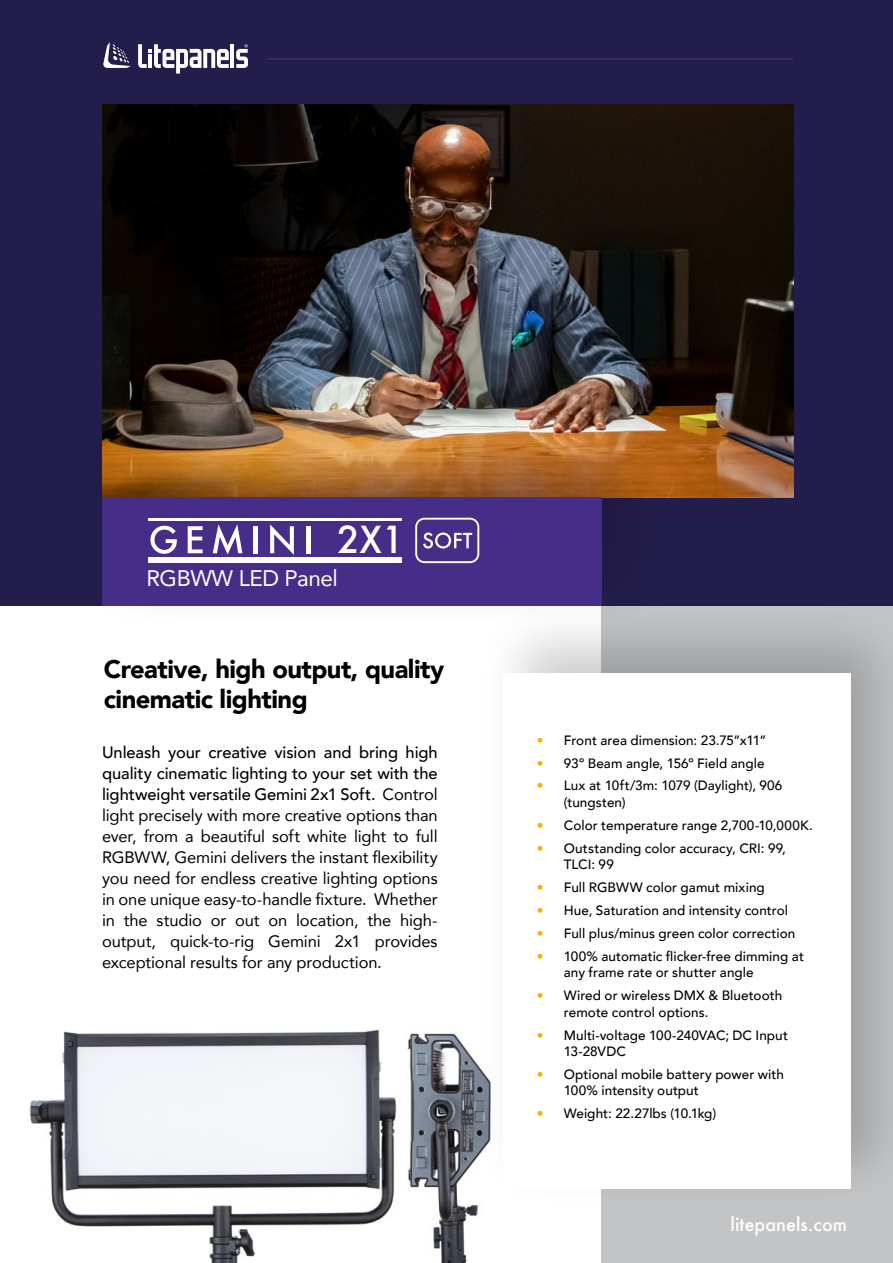
<style>
.page{position:relative;width:893px;height:1263px;background:#fff}
.page>*{position:absolute;margin:0;border:0;box-sizing:border-box;transform-origin:0 0}
.t1{font:500 36.15px "Futura";color:#fff}
.t2{font:900 25.5px/30px "Avenir";letter-spacing:-.02em;color:#000}
.t3{font:22.5px "Avenir";letter-spacing:-.02em;color:#fff}
.t4{font:500 18px "Futura";color:#fff}
.t5{font:16.5px/21px "Avenir";letter-spacing:-.01em;color:#000;text-align:justify}
.t6{font:500 13.5px/16.5px "Avenir";letter-spacing:.005em;color:#000}
.s1{font-weight:500}
.s2{color:#f6b100}
</style>
<div class="page">
<div style="left:602px;top:606px;width:291px;height:657px;background:#c2c4c6"></div>
<div style="left:0;top:0;width:893px;height:606px;background:#231d4b"></div>
<img style="left:102px;top:104px;width:691px;height:393px">
<div style="left:77px;top:424px;width:594px;height:204px;background:#160d2e;opacity:.27"></div>
<div style="left:102px;top:497px;width:500px;height:109px;background:#462e88"></div>
<div style="left:478px;top:599px;width:415px;height:611px;background:#000;opacity:.2"></div>
<div style="left:503px;top:673px;width:348px;height:515px;background:#fff"></div>
<img style="left:29px;top:954px;width:474px;height:309px">
<img style="left:249px;top:1002px;width:392px;height:261px">
<svg style="left:150px;top:526px;width:27px;height:28px"></svg>
<svg style="left:188px;top:526px;width:15px;height:27px"></svg>
<svg style="left:213px;top:524px;width:29px;height:30px"></svg>
<hr style="left:254px;top:526px;width:4px;height:27px;background:#fff">
<svg style="left:270px;top:524px;width:24px;height:31px"></svg>
<hr style="left:306px;top:526px;width:4px;height:27px;background:#fff">
<div style="left:149px;top:557px;width:253px;height:6px;background:#fff"></div>
<hr style="left:149px;top:518px;width:253px;height:2px;background:#fff">
<svg style="left:415px;top:518px;width:64px;height:45px"></svg>
<hr style="left:231px;top:44px;width:3px;height:24px;background:#fff">
<svg style="left:138px;top:44px;width:91px;height:30px"></svg>
<svg style="left:103px;top:42px;width:28px;height:26px"></svg>
<svg style="left:236px;top:44px;width:12px;height:24px"></svg>
<hr style="left:267px;top:59px;width:526px;height:1px;background:#5a2d82">
<h1 class="t1" style="left:337px;top:515px;width:69px">2X1</h1>
<h3 class="t3" style="left:146px;top:560px;width:193px">RGBWW LED Panel</h3>
<h2 class="t2" style="left:104px;top:653px;width:342px">Creative, high output, quality cinematic lighting</h2>
<p class="t5" style="left:102px;top:741px;width:337px"><span class="s1">Unleash your creative vision and bring high quality cinematic lighting to your set with the lightweight versatile Gemini 2x1 Soft.</span> Control light precisely with more creative options than ever, from a beautiful soft white light to full RGBWW, Gemini delivers the instant flexibility you need for endless creative lighting options in one unique easy-to-handle fixture. Whether in the studio or out on location, the high&shy;output, quick-to-rig Gemini 2x1 provides exceptional results for any production.</p>
<p class="t6" style="left:537px;top:731px;width:231px"><span class="s2">•</span> Front area dimension: 23.75”x11”</p>
<p class="t6" style="left:537px;top:754px;width:229px"><span class="s2">•</span> 93º Beam angle, 156º Field angle</p>
<p class="t6" style="left:564px;top:777px;width:220px;text-indent:-27px"><span class="s2">•</span> Lux at 10ft/3m: 1079 (Daylight), 906 (tungsten)</p>
<p class="t6" style="left:537px;top:816px;width:278px"><span class="s2">•</span> Color temperature range 2,700-10,000K.</p>
<p class="t6" style="left:564px;top:839px;width:224px;text-indent:-27px"><span class="s2">•</span> Outstanding color accuracy, CRI: 99,<br>TLCI: 99</p>
<p class="t6" style="left:537px;top:878px;width:229px"><span class="s2">•</span> Full RGBWW color gamut mixing</p>
<p class="t6" style="left:537px;top:901px;width:253px"><span class="s2">•</span> Hue, Saturation and intensity control</p>
<p class="t6" style="left:537px;top:924px;width:260px"><span class="s2">•</span> Full plus/minus green color correction</p>
<p class="t6" style="left:564px;top:947px;width:242px;text-indent:-27px"><span class="s2">•</span> 100% automatic flicker-free dimming at any frame rate or shutter angle</p>
<p class="t6" style="left:564px;top:986px;width:220px;text-indent:-27px"><span class="s2">•</span> Wired or wireless DMX &amp; Bluetooth remote control options.</p>
<p class="t6" style="left:564px;top:1026px;width:226px;text-indent:-27px"><span class="s2">•</span> Multi-voltage 100-240VAC; DC Input<br>13-28VDC</p>
<p class="t6" style="left:564px;top:1065px;width:222px;text-indent:-27px"><span class="s2">•</span> Optional mobile battery power with<br>100% intensity output</p>
<p class="t6" style="left:537px;top:1105px;width:181px"><span class="s2">•</span> Weight: 22.27lbs (10.1kg)</p>
<h3 class="t4" style="left:731px;top:1212px;width:118px">litepanels.com</h3>
</div>
